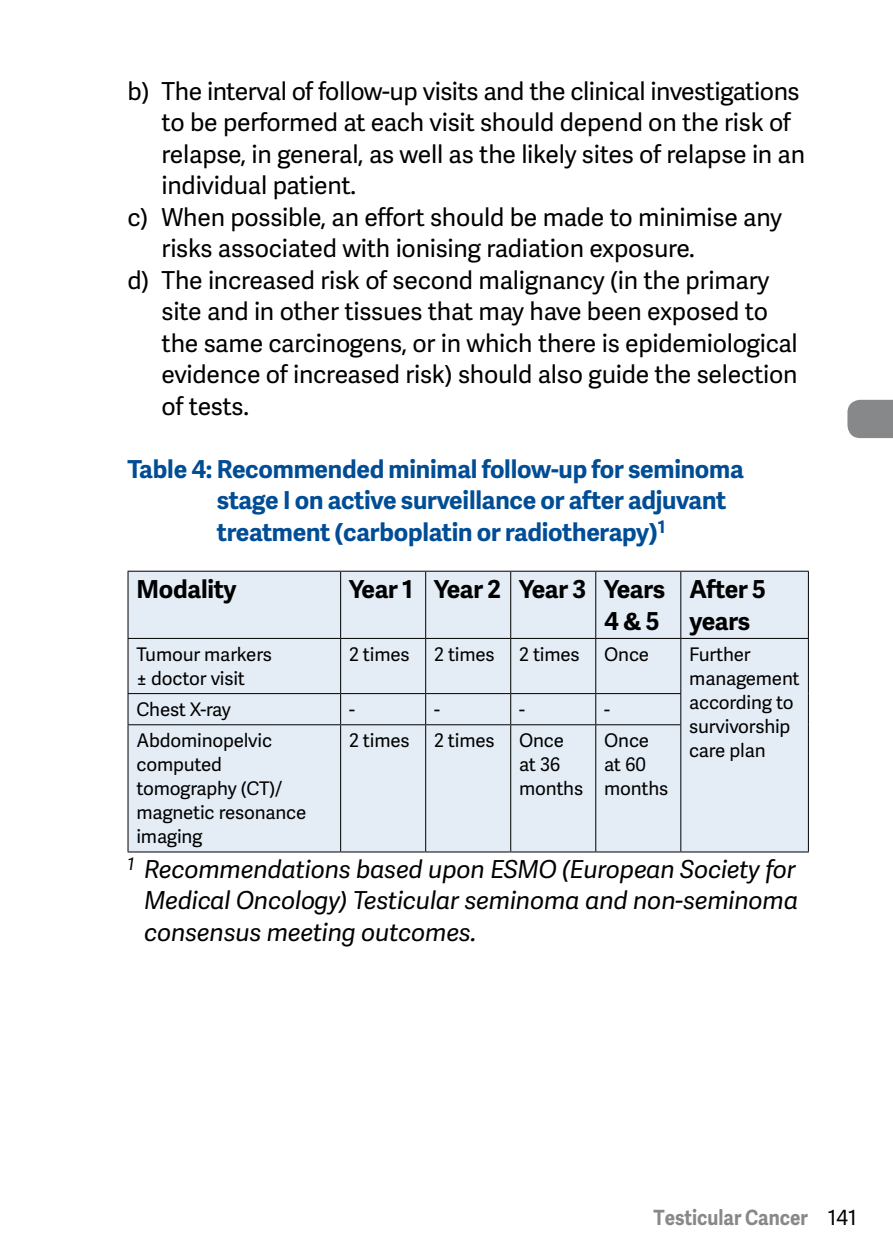
<style>
.page{position:relative;width:893px;height:1259px;background:#fff}
.page>*{position:absolute;margin:0;border:0;box-sizing:border-box;transform-origin:0 0}
.t1{font:24.6px "Adelle Sans";letter-spacing:-.01em;color:#000}
.t2{font:700 24.6px/31.5px "Adelle Sans";letter-spacing:-.01em;color:#004d95}
.t3{font:italic 24.6px/31.5px "Adelle Sans";letter-spacing:-.01em;color:#000;text-align:justify}
.t4{font:700 24.6px/31.5px "Adelle Sans";letter-spacing:-.015em;color:#000;text-align:right}
.t5{font:700 21px "Adelle Sans";color:#87888a;scale:.9 1}
.t6{font:18.6px/24px "Adelle Sans";letter-spacing:-.01em;color:#000}
.s1{font-weight:400;color:#000}
</style>
<div class="page">
<div style="left:847px;top:400px;width:46px;height:38px;background:#87888a"></div>
<div style="left:129px;top:572px;width:679px;height:279px;background:#e4ecf6"></div>
<hr style="left:340px;top:571px;width:1px;height:67px;background:#000">
<hr style="left:425px;top:571px;width:1px;height:67px;background:#000">
<hr style="left:510px;top:571px;width:1px;height:67px;background:#000">
<hr style="left:595px;top:571px;width:1px;height:67px;background:#000">
<hr style="left:680px;top:571px;width:1px;height:67px;background:#000">
<hr style="left:128px;top:638px;width:213px;height:1px;background:#000">
<hr style="left:341px;top:638px;width:85px;height:1px;background:#000">
<hr style="left:340px;top:639px;width:1px;height:54px;background:#000">
<hr style="left:426px;top:638px;width:85px;height:1px;background:#000">
<hr style="left:425px;top:639px;width:1px;height:54px;background:#000">
<hr style="left:511px;top:638px;width:85px;height:1px;background:#000">
<hr style="left:510px;top:639px;width:1px;height:54px;background:#000">
<hr style="left:596px;top:638px;width:85px;height:1px;background:#000">
<hr style="left:595px;top:639px;width:1px;height:54px;background:#000">
<hr style="left:128px;top:693px;width:213px;height:1px;background:#000">
<hr style="left:341px;top:693px;width:85px;height:1px;background:#000">
<hr style="left:340px;top:694px;width:1px;height:30px;background:#000">
<hr style="left:426px;top:693px;width:85px;height:1px;background:#000">
<hr style="left:425px;top:694px;width:1px;height:30px;background:#000">
<hr style="left:511px;top:693px;width:85px;height:1px;background:#000">
<hr style="left:510px;top:694px;width:1px;height:30px;background:#000">
<hr style="left:596px;top:693px;width:85px;height:1px;background:#000">
<hr style="left:595px;top:694px;width:1px;height:30px;background:#000">
<hr style="left:128px;top:724px;width:213px;height:1px;background:#000">
<hr style="left:341px;top:724px;width:85px;height:1px;background:#000">
<hr style="left:340px;top:725px;width:1px;height:126px;background:#000">
<hr style="left:426px;top:724px;width:85px;height:1px;background:#000">
<hr style="left:425px;top:725px;width:1px;height:126px;background:#000">
<hr style="left:511px;top:724px;width:85px;height:1px;background:#000">
<hr style="left:510px;top:725px;width:1px;height:126px;background:#000">
<hr style="left:596px;top:724px;width:85px;height:1px;background:#000">
<hr style="left:595px;top:725px;width:1px;height:126px;background:#000">
<hr style="left:128px;top:851px;width:213px;height:1px;background:#000">
<hr style="left:341px;top:851px;width:85px;height:1px;background:#000">
<hr style="left:426px;top:851px;width:85px;height:1px;background:#000">
<hr style="left:511px;top:851px;width:85px;height:1px;background:#000">
<hr style="left:596px;top:851px;width:85px;height:1px;background:#000">
<hr style="left:128px;top:571px;width:213px;height:1px;background:#000">
<hr style="left:127px;top:571px;width:2px;height:67px;background:#000">
<hr style="left:341px;top:571px;width:85px;height:1px;background:#000">
<hr style="left:426px;top:571px;width:85px;height:1px;background:#000">
<hr style="left:511px;top:571px;width:85px;height:1px;background:#000">
<hr style="left:596px;top:571px;width:85px;height:1px;background:#000">
<hr style="left:681px;top:571px;width:128px;height:1px;background:#000">
<hr style="left:808px;top:571px;width:1px;height:67px;background:#000">
<hr style="left:127px;top:639px;width:2px;height:54px;background:#000">
<hr style="left:127px;top:694px;width:2px;height:30px;background:#000">
<hr style="left:127px;top:725px;width:2px;height:126px;background:#000">
<hr style="left:681px;top:638px;width:128px;height:1px;background:#000">
<hr style="left:680px;top:639px;width:1px;height:54px;background:#000">
<hr style="left:808px;top:639px;width:1px;height:54px;background:#000">
<hr style="left:680px;top:694px;width:1px;height:30px;background:#000">
<hr style="left:808px;top:693px;width:1px;height:32px;background:#000">
<hr style="left:680px;top:725px;width:1px;height:126px;background:#000">
<hr style="left:808px;top:725px;width:1px;height:126px;background:#000">
<hr style="left:681px;top:851px;width:128px;height:1px;background:#000">
<p class="t1" style="left:128px;top:73px;width:674px">b) The interval of follow-up visits and the clinical investigations</p>
<p class="t1" style="left:162px;top:105px;width:631px">to be performed at each visit should depend on the risk of</p>
<p class="t1" style="left:162px;top:136px;width:645px">relapse, in general, as well as the likely sites of relapse in an</p>
<p class="t1" style="left:162px;top:168px;width:196px">individual patient.</p>
<p class="t1" style="left:128px;top:199px;width:656px">c) When possible, an effort should be made to minimise any</p>
<p class="t1" style="left:162px;top:231px;width:535px">risks associated with ionising radiation exposure.</p>
<p class="t1" style="left:128px;top:262px;width:643px">d) The increased risk of second malignancy (in the primary</p>
<p class="t1" style="left:162px;top:294px;width:608px">site and in other tissues that may have been exposed to</p>
<p class="t1" style="left:162px;top:325px;width:638px">the same carcinogens, or in which there is epidemiological</p>
<p class="t1" style="left:162px;top:357px;width:637px">evidence of increased risk) should also guide the selection</p>
<p class="t1" style="left:162px;top:388px;width:89px">of tests.</p>
<p class="t2" style="left:217px;top:452px;width:529px;text-indent:-89px">Table 4: Recommended minimal follow-up for seminoma stage I on active surveillance or after adjuvant treatment (carboplatin or radiotherapy)<sup>1</sup></p>
<p class="t4" style="left:137px;top:573px;width:102px">Modality</p>
<p class="t4" style="left:349px;top:573px;width:318px">Year 1 Year 2 Year 3 Years<br>4 &amp; 5</p>
<p class="t4" style="left:689px;top:573px;width:78px;text-align:left">After 5 years</p>
<p class="t6" style="left:137px;top:642px;width:137px">Tumour markers ± doctor visit</p>
<p class="t6" style="left:349px;top:642px;width:62px">2 times</p>
<p class="t6" style="left:434px;top:642px;width:62px">2 times</p>
<p class="t6" style="left:519px;top:642px;width:62px">2 times</p>
<p class="t6" style="left:604px;top:642px;width:46px">Once</p>
<p class="t6" style="left:689px;top:642px;width:112px">Further management according to survivorship care plan</p>
<p class="t6" style="left:136px;top:697px;width:96px">Chest X-ray</p>
<p class="t6" style="left:349px;top:697px;width:7px">-</p>
<p class="t6" style="left:434px;top:697px;width:7px">-</p>
<p class="t6" style="left:519px;top:697px;width:7px">-</p>
<p class="t6" style="left:604px;top:697px;width:7px">-</p>
<p class="t6" style="left:136px;top:728px;width:171px">Abdominopelvic computed tomography (CT)/ magnetic resonance imaging</p>
<p class="t6" style="left:349px;top:728px;width:62px">2 times</p>
<p class="t6" style="left:434px;top:728px;width:62px">2 times</p>
<p class="t6" style="left:519px;top:728px;width:65px">Once at 36 months</p>
<p class="t6" style="left:604px;top:728px;width:65px">Once at 60 months</p>
<p class="t3" style="left:144px;top:852px;width:656px;text-indent:-16px"><sup>1</sup> Recommendations based upon ESMO (European Society for Medical Oncology) Testicular seminoma and non-seminoma consensus meeting outcomes.</p>
<p class="t5" style="left:653px;top:1202px;width:227px">Testicular Cancer <span class="s1">141</span></p>
</div>
